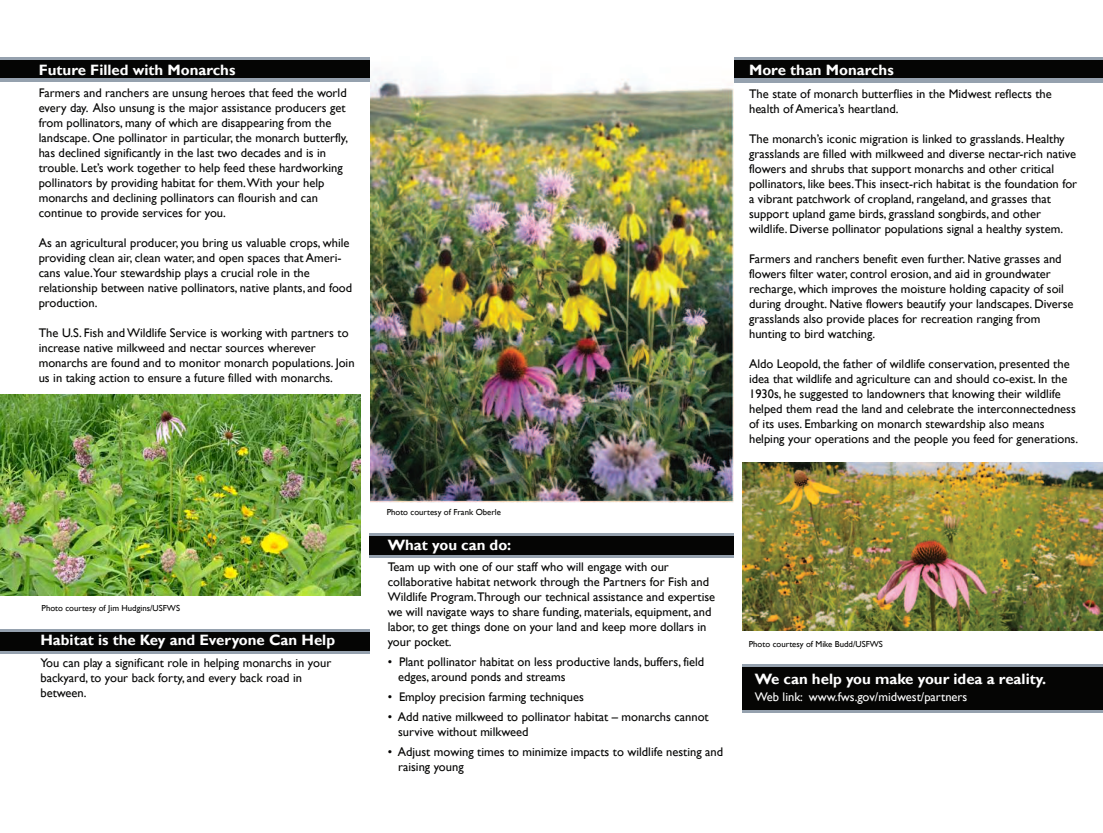
<style>
.page{position:relative;width:1103px;height:833px;background:#fff}
.page>*{position:absolute;margin:0;border:0;box-sizing:border-box;transform-origin:0 0}
.t1{font:700 15px "Gill Sans";color:#fff}
.t2{font:12.5px/15px "Gill Sans";color:#050504}
.t3{font:12.5px "Gill Sans";color:#fff}
.t4{font:8.75px "Gill Sans";color:#050504}
</style>
<div class="page">
<div style="left:742px;top:667px;width:360px;height:44px;background:#050504"></div>
<div style="left:0;top:60px;width:1102px;height:20px;background:#050504"></div>
<hr style="left:0;top:57px;width:1102px;height:3px;background:#95a1ae">
<hr style="left:742px;top:664px;width:360px;height:3px;background:#95a1ae">
<hr style="left:742px;top:710px;width:360px;height:3px;background:#95a1ae">
<div style="left:733px;top:78px;width:369px;height:5px;background:#95a1ae"></div>
<div style="left:369px;top:536px;width:364px;height:19px;background:#050504"></div>
<hr style="left:369px;top:533px;width:364px;height:3px;background:#95a1ae">
<hr style="left:369px;top:555px;width:364px;height:3px;background:#95a1ae">
<div style="left:0;top:632px;width:369px;height:19px;background:#050504"></div>
<hr style="left:0;top:629px;width:369px;height:3px;background:#95a1ae">
<hr style="left:0;top:651px;width:369px;height:3px;background:#95a1ae">
<hr style="left:0;top:78px;width:370px;height:4px;background:#95a1ae">
<img style="left:742px;top:462px;width:360px;height:168px">
<img style="left:370px;top:57px;width:363px;height:445px">
<img style="left:0;top:394px;width:361px;height:201px">
<p class="t1" style="left:39px;top:64px;width:198px">Future Filled with Monarchs</p>
<p class="t2" style="left:39px;top:86px;width:311px">Farmers and ranchers are unsung heroes that feed the world every day. Also unsung is the major assistance producers get from pollinators, many of which are disappearing from the landscape. One pollinator in particular, the monarch butterfly, has declined significantly in the last two decades and is in trouble. Let’s work together to help feed these hardworking pollinators by providing habitat for them.With your help monarchs and declining pollinators can flourish and can continue to provide services for you.</p>
<p class="t2" style="left:39px;top:236px;width:315px">As an agricultural producer, you bring us valuable crops, while providing clean air, clean water, and open spaces that Ameri&shy;cans value.Your stewardship plays a crucial role in the relationship between native pollinators, native plants, and food production.</p>
<p class="t2" style="left:39px;top:326px;width:317px">The U.S. Fish and Wildlife Service is working with partners to increase native milkweed and nectar sources wherever monarchs are found and to monitor monarch populations. Join us in taking action to ensure a future filled with monarchs.</p>
<p class="t4" style="left:42px;top:604px;width:140px">Photo courtesy of Jim Hudgins/USFWS</p>
<p class="t1" style="left:40px;top:634px;width:296px">Habitat is the Key and Everyone Can Help</p>
<p class="t2" style="left:40px;top:655px;width:292px">You can play a significant role in helping monarchs in your backyard, to your back forty, and every back road in between.</p>
<p class="t4" style="left:386px;top:509px;width:116px">Photo courtesy of Frank Oberle</p>
<p class="t1" style="left:388px;top:538px;width:125px">What you can do:</p>
<p class="t2" style="left:388px;top:560px;width:329px">Team up with one of our staff who will engage with our collaborative habitat network through the Partners for Fish and Wildlife Program.Through our technical assistance and expertise we will navigate ways to share funding, materials, equipment, and labor, to get things done on your land and keep more dollars in your pocket.</p>
<p class="t2" style="left:398px;top:655px;width:308px;text-indent:-10px">ï Plant pollinator habitat on less productive lands, buffers, field edges, around ponds and streams</p>
<p class="t2" style="left:388px;top:688px;width:322px;line-height:20px">ï Employ precision farming techniques<br>ï Add native milkweed to pollinator habitat – monarchs cannot</p>
<p class="t2" style="left:388px;top:723px;width:337px;line-height:20px;text-indent:10px">survive without milkweed<br>ï Adjust mowing times to minimize impacts to wildlife nesting and</p>
<p class="t2" style="left:398px;top:760px;width:67px">raising young</p>
<p class="t1" style="left:749px;top:64px;width:146px">More than Monarchs</p>
<p class="t2" style="left:749px;top:87px;width:304px">The state of monarch butterflies in the Midwest reflects the health of America’s heartland.</p>
<p class="t2" style="left:749px;top:132px;width:329px">The monarch’s iconic migration is linked to grasslands. Healthy grasslands are filled with milkweed and diverse nectar-rich native flowers and shrubs that support monarchs and other critical pollinators, like bees.This insect-rich habitat is the foundation for a vibrant patchwork of cropland, rangeland, and grasses that support upland game birds, grassland songbirds, and other wildlife. Diverse pollinator populations signal a healthy system.</p>
<p class="t2" style="left:749px;top:252px;width:326px">Farmers and ranchers benefit even further. Native grasses and flowers filter water, control erosion, and aid in groundwater recharge, which improves the moisture holding capacity of soil during drought. Native flowers beautify your landscapes. Diverse grasslands also provide places for recreation ranging from hunting to bird watching.</p>
<p class="t2" style="left:749px;top:357px;width:330px">Aldo Leopold, the father of wildlife conservation, presented the idea that wildlife and agriculture can and should co-exist. In the 1930s, he suggested to landowners that knowing their wildlife helped them read the land and celebrate the interconnectedness of its uses. Embarking on monarch stewardship also means helping your operations and the people you feed for generations.</p>
<p class="t4" style="left:748px;top:640px;width:136px">Photo courtesy of Mike Budd/USFWS</p>
<p class="t1" style="left:755px;top:672px;width:293px">We can help you make your idea a reality.</p>
<p class="t3" style="left:755px;top:691px;width:214px">Web link: www.fws.gov/midwest/partners</p>
</div>
